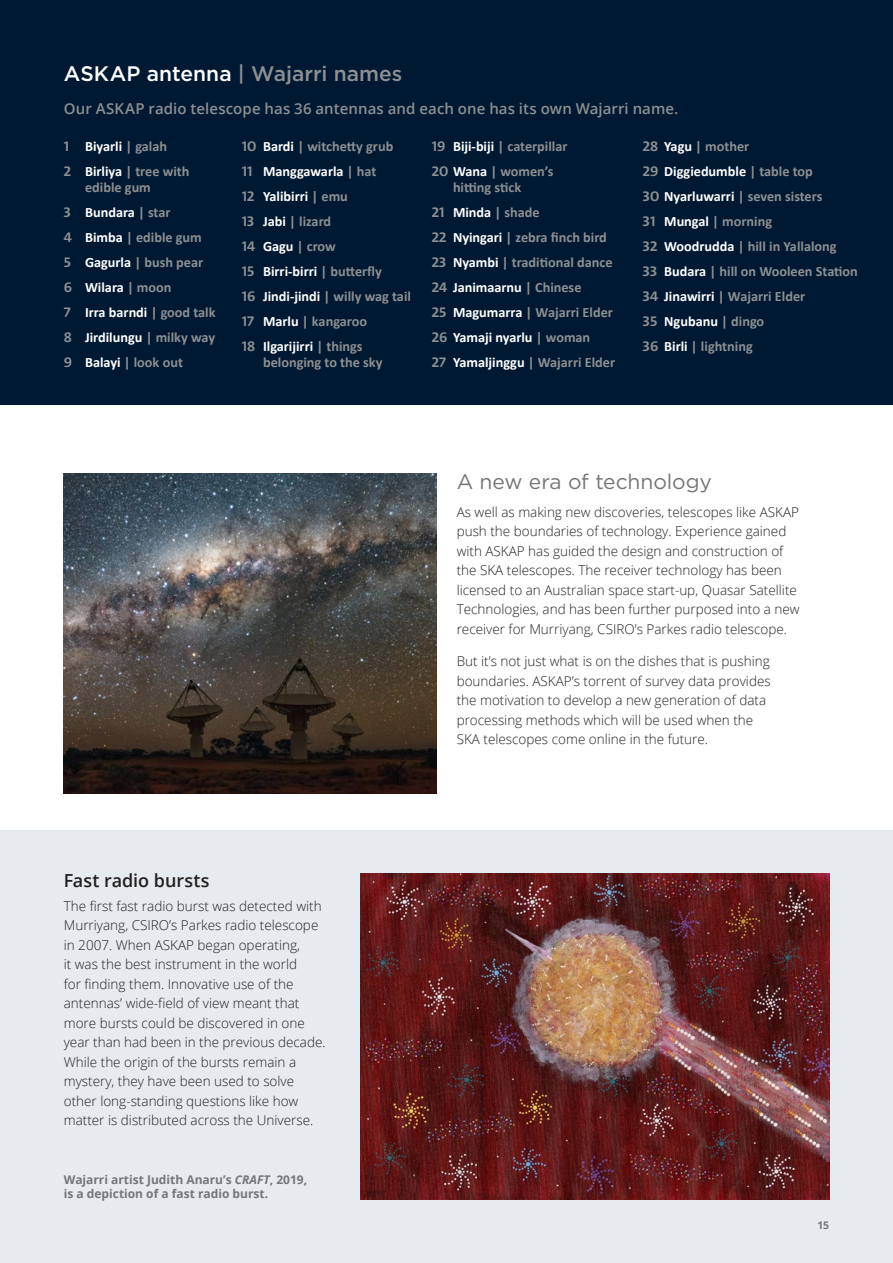
<style>
.page{position:relative;width:893px;height:1263px;background:#fff}
.page>*{position:absolute;margin:0;border:0;box-sizing:border-box;transform-origin:0 0}
.H2_Heading{font:500 21px "Gotham";color:#8d8f92}
.H2_Heading-2{font:21px "Gotham";letter-spacing:-.005em;color:#757679}
.H3_Subhead{font:600 18px "Open Sans";color:#231f20}
.H3_Subhead-2{font:600 15px "Open Sans";letter-spacing:.005em;color:#8d8f92}
.t1{font:700 14.25px/16.5px "Calibri";color:#8d8f92}
.t2{font:700 14.25px "Calibri";color:#fff}
.Body_Copy{font:300 13.5px/19.5px "Open Sans";color:#231f20}
.t3{font:700 12px/14.2px "Open Sans";color:#757679}
.t4{font:700 10.5px "Open Sans";color:#757679}
.s1{color:#fff}
.s2{font-family:"Corpid C1";color:#8d8f92}
.s3{color:#8d8f92}
.s4{font-family:"Corpid C1"}
.s5{font-style:italic}
</style>
<div class="page">
<div style="left:0;top:0;width:893px;height:404px;background:#001932"></div>
<div style="left:0;top:831px;width:893px;height:432px;background:#e6ebef"></div>
<img style="left:64px;top:473px;width:372px;height:320px">
<img style="left:361px;top:873px;width:468px;height:326px">
<h2 class="H2_Heading" style="left:64px;top:59px;width:340px"><span class="s1">ASKAP antenna</span> | Wajarri names</h2>
<h3 class="H3_Subhead-2" style="left:64px;top:98px;width:616px">Our ASKAP radio telescope has 36 antennas and each one has its own Wajarri name.</h3>
<p class="t2" style="left:64px;top:136px;width:105px"><span class="s2">1</span> Biyarli <span class="s3">| galah</span></p>
<p class="t1" style="left:85px;top:162px;width:106px;text-indent:-21px"><span class="s4">2</span> <span class="s1">Birliya</span> | tree with edible gum</p>
<p class="t2" style="left:64px;top:202px;width:108px"><span class="s2">3</span> Bundara <span class="s3">| star</span></p>
<p class="t1" style="left:64px;top:229px;width:140px"><span class="s4">4</span> <span class="s1">Bimba</span> | edible gum</p>
<p class="t1" style="left:64px;top:254px;width:141px"><span class="s4">5</span> <span class="s1">Gagurla</span> | bush pear</p>
<p class="t2" style="left:64px;top:277px;width:109px"><span class="s2">6</span> Wilara <span class="s3">| moon</span></p>
<p class="t2" style="left:64px;top:302px;width:153px"><span class="s2">7</span> Irra barndi <span class="s3">| good talk</span></p>
<p class="t2" style="left:64px;top:327px;width:153px"><span class="s2">8</span> Jirdilungu <span class="s3">| milky way</span></p>
<p class="t1" style="left:64px;top:354px;width:121px"><span class="s4">9</span> <span class="s1">Balayi</span> | look out</p>
<p class="t1" style="left:242px;top:137px;width:153px"><span class="s4">10</span> <span class="s1">Bardi</span> | witchetty grub</p>
<p class="t2" style="left:242px;top:161px;width:136px"><span class="s2">11</span> Manggawarla <span class="s3">| hat</span></p>
<p class="t2" style="left:242px;top:186px;width:108px"><span class="s2">12</span> Yalibirri <span class="s3">| emu</span></p>
<p class="t1" style="left:242px;top:212px;width:91px"><span class="s4">13</span> <span class="s1">Jabi</span> | lizard</p>
<p class="t1" style="left:242px;top:237px;width:96px"><span class="s4">14</span> <span class="s1">Gagu</span> | crow</p>
<p class="t2" style="left:242px;top:261px;width:142px"><span class="s2">15</span> Birri-birri <span class="s3">| butterfly</span></p>
<p class="t1" style="left:242px;top:287px;width:171px"><span class="s4">16</span> <span class="s1">Jindi-jindi</span> | willy wag tail</p>
<p class="t1" style="left:242px;top:312px;width:127px"><span class="s4">17</span> <span class="s1">Marlu</span> | kangaroo</p>
<p class="t1" style="left:263px;top:337px;width:121px;text-indent:-21px"><span class="s4">18</span> <span class="s1">Ilgarijirri</span> | things belonging to the sky</p>
<p class="t1" style="left:432px;top:137px;width:137px"><span class="s4">19</span> <span class="s1">Biji-biji</span> | caterpillar</p>
<p class="t1" style="left:453px;top:162px;width:102px;text-indent:-21px"><span class="s4">20</span> <span class="s1">Wana</span> | women’s hitting stick</p>
<p class="t1" style="left:432px;top:204px;width:109px"><span class="s4">21</span> <span class="s1">Minda</span> | shade</p>
<p class="t1" style="left:432px;top:229px;width:177px"><span class="s4">22</span> <span class="s1">Nyingari</span> | zebra finch bird</p>
<p class="t1" style="left:432px;top:254px;width:182px"><span class="s4">23</span> <span class="s1">Nyambi</span> | traditional dance</p>
<p class="t2" style="left:432px;top:277px;width:151px"><span class="s2">24</span> Janimaarnu <span class="s3">| Chinese</span></p>
<p class="t1" style="left:432px;top:304px;width:183px"><span class="s4">25</span> <span class="s1">Magumarra</span> | Wajarri Elder</p>
<p class="t2" style="left:432px;top:327px;width:160px"><span class="s2">26</span> Yamaji nyarlu <span class="s3">| woman</span></p>
<p class="t1" style="left:432px;top:354px;width:185px"><span class="s4">27</span> <span class="s1">Yamaljinggu</span> | Wajarri Elder</p>
<p class="t1" style="left:643px;top:137px;width:108px"><span class="s4">28</span> <span class="s1">Yagu</span> | mother</p>
<p class="t2" style="left:643px;top:161px;width:171px"><span class="s2">29</span> Diggiedumble <span class="s3">| table top</span></p>
<p class="t1" style="left:643px;top:187px;width:181px"><span class="s4">30</span> <span class="s1">Nyarluwarri</span> | seven sisters</p>
<p class="t1" style="left:643px;top:212px;width:131px"><span class="s4">31</span> <span class="s1">Mungal</span> | morning</p>
<p class="t1" style="left:643px;top:237px;width:195px"><span class="s4">32</span> <span class="s1">Woodrudda</span> | hill in Yallalong</p>
<p class="t1" style="left:643px;top:262px;width:216px"><span class="s4">33</span> <span class="s1">Budara</span> | hill on Wooleen Station</p>
<p class="t1" style="left:643px;top:287px;width:164px"><span class="s4">34</span> <span class="s1">Jinawirri</span> | Wajarri Elder</p>
<p class="t2" style="left:643px;top:311px;width:123px"><span class="s2">35</span> Ngubanu <span class="s3">| dingo</span></p>
<p class="t1" style="left:643px;top:337px;width:111px"><span class="s4">36</span> <span class="s1">Birli</span> | lightning</p>
<h3 class="H3_Subhead" style="left:64px;top:868px;width:147px">Fast radio bursts</h3>
<p class="Body_Copy" style="left:64px;top:895px;width:263px">The first fast radio burst was detected with Murriyang, CSIRO’s Parkes radio telescope in 2007. When ASKAP began operating,<br>it was the best instrument in the world<br>for finding them. Innovative use of the antennas’ wide-field of view meant that more bursts could be discovered in one year than had been in the previous decade.<br>While the origin of the bursts remain a mystery, they have been used to solve other long‑standing questions like how matter is distributed across the Universe.</p>
<p class="t3" style="left:64px;top:1172px;width:245px">Wajarri artist Judith Anaru’s <span class="s5">CRAFT</span>, 2019, is a depiction of a fast radio burst.</p>
<h2 class="H2_Heading-2" style="left:457px;top:468px;width:257px">A new era of technology</h2>
<p class="Body_Copy" style="left:457px;top:502px;width:344px">As well as making new discoveries, telescopes like ASKAP push the boundaries of technology. Experience gained with ASKAP has guided the design and construction of the SKA telescopes. The receiver technology has been licensed to an Australian space start-up, Quasar Satellite Technologies, and has been further purposed into a new receiver for Murriyang, CSIRO’s Parkes radio telescope.</p>
<p class="Body_Copy" style="left:457px;top:651px;width:316px">But it’s not just what is on the dishes that is pushing boundaries. ASKAP’s torrent of survey data provides the motivation to develop a new generation of data processing methods which will be used when the SKA telescopes come online in the future.</p>
<p class="t4" style="left:818px;top:1217px;width:13px">15</p>
</div>
